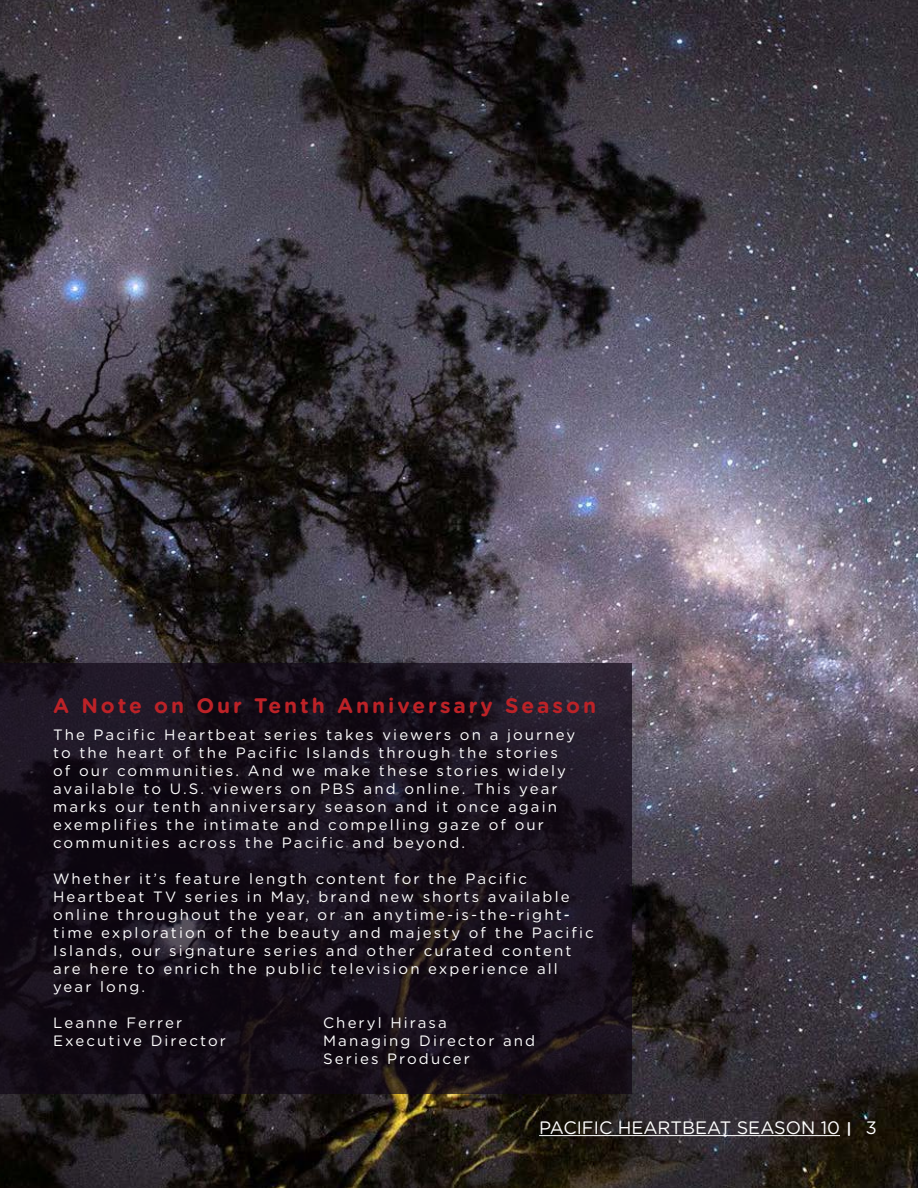
<style>
.page{position:relative;width:918px;height:1188px;background:#fff}
.page>*{position:absolute;margin:0;border:0;box-sizing:border-box;transform-origin:0 0}
.t1{font:700 21px "Gotham Rounded";letter-spacing:.14em;color:#bd2227}
.t2{font:18px "Gotham Rounded";color:#fff}
.t3{font:15px/18px "Gotham Rounded";letter-spacing:.14em;color:#fff}
.s1{font-weight:700;font-size:15px}
</style>
<div class="page">
<img style="left:0;top:0;width:918px;height:1188px">
<svg style="left:0;top:663px;width:632px;height:431px;background:#160f1a"></svg>
<hr style="left:539px;top:1135px;width:301px;height:1px;background:#fff">
<h1 class="t1" style="left:53px;top:691px;width:544px">A Note on Our Tenth Anniversary Season</h1>
<p class="t3" style="left:53px;top:725px;width:524px">The Pacific Heartbeat series takes viewers on a journey to the heart of the Pacific Islands through the stories of our communities. And we make these stories widely available to U.S. viewers on PBS and online. This year marks our tenth anniversary season and it once again exemplifies the intimate and compelling gaze of our communities across the Pacific and beyond.</p>
<p class="t3" style="left:53px;top:869px;width:542px">Whether it’s feature length content for the Pacific Heartbeat TV series in May, brand new shorts available online throughout the year, or an anytime-is-the-right&shy;time exploration of the beauty and majesty of the Pacific Islands, our signature series and other curated content are here to enrich the public television experience all year long.</p>
<p class="t3" style="left:53px;top:1013px;width:131px">Leanne Ferrer</p>
<p class="t3" style="left:323px;top:1013px;width:125px">Cheryl Hirasa</p>
<p class="t3" style="left:53px;top:1031px;width:174px">Executive Director</p>
<p class="t3" style="left:323px;top:1031px;width:214px">Managing Director and<br>Series Producer</p>
<p class="t2" style="left:539px;top:1115px;width:339px">PACIFIC HEARTBEAT SEASON 10 <span class="s1">|</span> 3</p>
</div>
